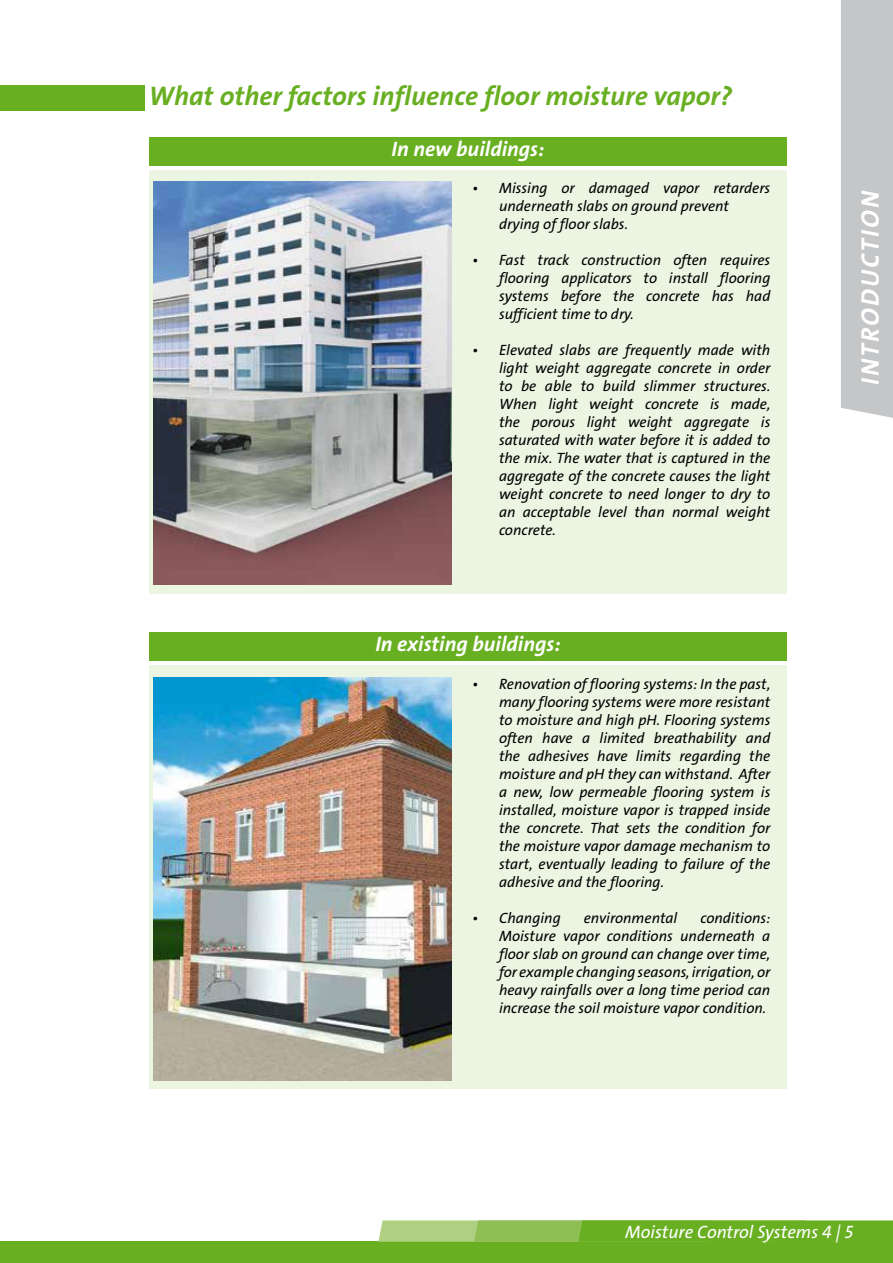
<style>
.page{position:relative;width:893px;height:1263px;background:#fff}
.page>*{position:absolute;margin:0;border:0;box-sizing:border-box;transform-origin:0 0}
.t1{font:27px "The Sans LP7 Bld IT";color:#69af22}
.t2{font:25.5px "The Sans LP7 Bld IT";letter-spacing:.09em;color:#fff}
.t3{font:21px "The Sans LP7 Bld IT";color:#fff}
.t4{font:18px "The Sans LP5 Plain IT";color:#fff}
.t5{font:15px/18px "The Sans LP5 Plain IT";color:#000;text-align:justify}
</style>
<div class="page">
<div style="left:149px;top:638px;width:638px;height:22px;background:#69af22"></div>
<div style="left:149px;top:143px;width:638px;height:23px;background:#69af22"></div>
<div style="left:149px;top:137px;width:638px;height:23px;background:#69af22"></div>
<div style="left:149px;top:665px;width:637px;height:424px;background:#ecf4e2"></div>
<div style="left:149px;top:170px;width:528px;height:423px;background:#ecf4e2"></div>
<div style="left:0;top:1242px;width:893px;height:21px;background:#69af22"></div>
<div style="left:841px;top:0;width:52px;height:418px;background:#c5c6c8"></div>
<img style="left:153px;top:678px;width:298px;height:402px">
<div style="left:472px;top:170px;width:315px;height:423px;background:#ecf4e2"></div>
<img style="left:153px;top:182px;width:298px;height:402px">
<div style="left:149px;top:632px;width:638px;height:22px;background:#69af22"></div>
<div style="left:0;top:85px;width:145px;height:26px;background:#69af22"></div>
<svg style="left:378px;top:1220px;width:515px;height:22px;background:#80b941"></svg>
<h1 class="t1" style="left:149px;top:79px;width:585px">What other factors influence floor moisture vapor?</h1>
<h3 class="t3" style="left:392px;top:135px;width:154px">In new buildings:</h3>
<p class="t5" style="left:499px;top:179px;width:273px;text-align:left;text-indent:-27px">• Missing or damaged vapor retarders underneath slabs on ground prevent drying of floor slabs.</p>
<p class="t5" style="left:499px;top:251px;width:273px;text-indent:-27px">• Fast track construction often requires flooring applicators to install flooring systems before the concrete has had sufficient time to dry.</p>
<p class="t5" style="left:499px;top:341px;width:273px;text-indent:-27px">• Elevated slabs are frequently made with light weight aggregate concrete in order to be able to build slimmer structures.<br>When light weight concrete is made, the porous light weight aggregate is saturated with water before it is added to the mix. The water that is captured in the aggregate of the concrete causes the light weight concrete to need longer to dry to an acceptable level than normal weight concrete.</p>
<h3 class="t3" style="left:375px;top:630px;width:187px">In existing buildings:</h3>
<p class="t5" style="left:499px;top:675px;width:273px;text-indent:-27px">• Renovation of flooring systems: In the past, many flooring systems were more resistant to moisture and high pH. Flooring systems often have a limited breathability and the adhesives have limits regarding the moisture and pH they can withstand. After a new, low permeable flooring system is installed, moisture vapor is trapped inside the concrete. That sets the condition for the moisture vapor damage mechanism to start, eventually leading to failure of the adhesive and the flooring.</p>
<p class="t5" style="left:472px;top:909px;width:90px">• Changing</p>
<p class="t5" style="left:584px;top:909px;width:95px">environmental</p>
<p class="t5" style="left:499px;top:909px;width:273px;text-indent:201px">conditions:<br>Moisture vapor conditions underneath a floor slab on ground can change over time, for example changing seasons, irrigation, or heavy rainfalls over a long time period can increase the soil moisture vapor condition.</p>
<h2 class="t2" style="left:854px;top:385px;width:196px;rotate:-90deg">INTRODUCTION</h2>
<p class="t4" style="left:625px;top:1220px;width:229px">Moisture Control Systems 4 | 5</p>
</div>
